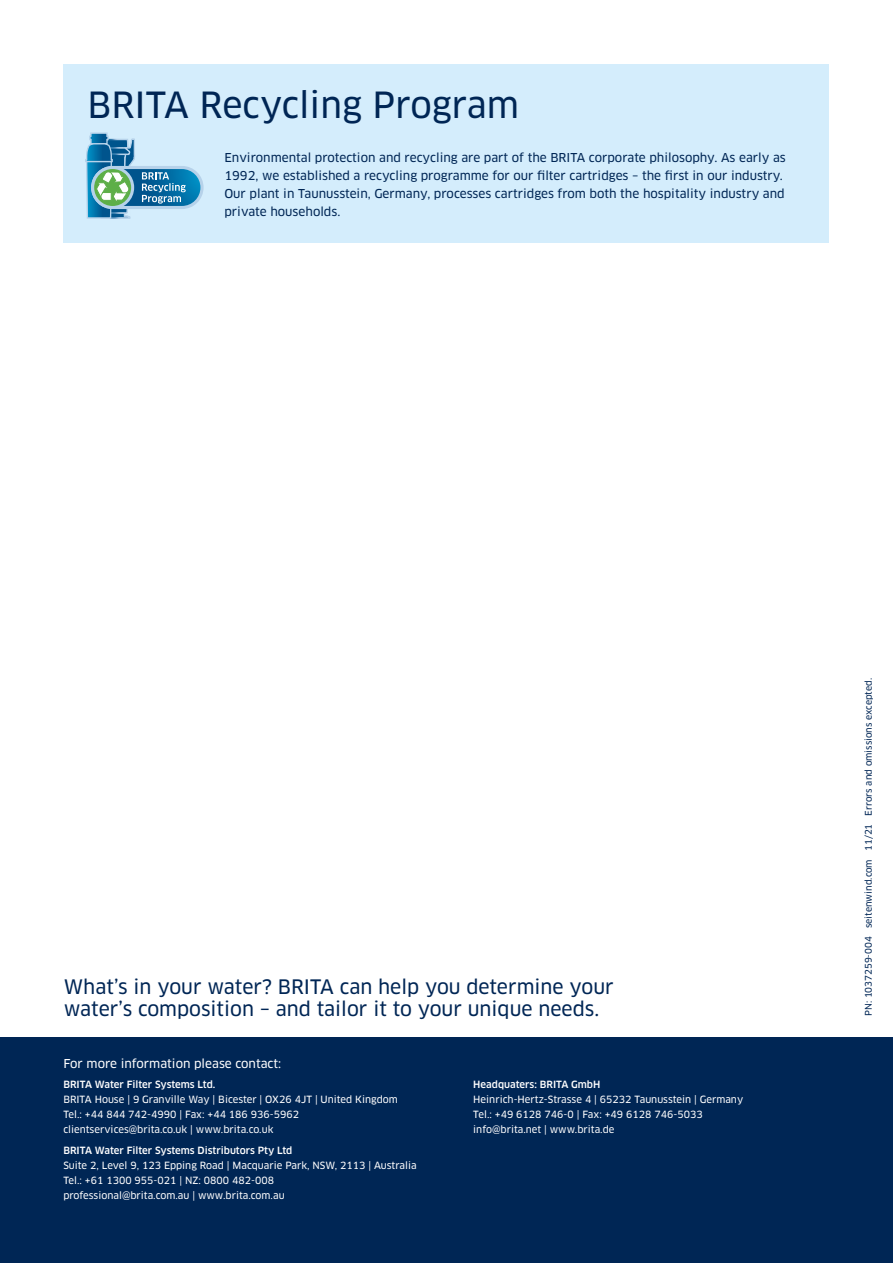
<style>
.page{position:relative;width:893px;height:1263px;background:#fff}
.page>*{position:absolute;margin:0;border:0;box-sizing:border-box;transform-origin:0 0}
.t1{font:35.25px "Clan Pro News";color:#002655}
.t2{font:19.5px/22.5px "Clan Pro News";color:#002655}
.t3{font:12px/18px "Clan Pro News";color:#002655}
.t4{font:12px "Clan Pro News";color:#fff}
.t5{font:9.75px/15px "Clan Pro News";color:#fff}
.t6{font:500 9.75px "Clan Pro";color:#fff}
.t7{font:9px "Clan Pro News";color:#002655}
</style>
<div class="page">
<div style="left:64px;top:64px;width:765px;height:178px;background:#d4edfc"></div>
<svg style="left:93px;top:167px;width:109px;height:40px"></svg>
<div style="left:91px;top:166px;width:113px;height:43px;border:3px solid #b6d2ea;border-radius:20px"></div>
<svg style="left:142px;top:172px;width:44px;height:32px"></svg>
<svg style="left:85px;top:132px;width:50px;height:87px;background:#65a5b2"></svg>
<div style="left:0;top:1037px;width:893px;height:226px;background:#002655"></div>
<h1 class="t1" style="left:87px;top:84px;width:433px">BRITA Recycling Program</h1>
<p class="t3" style="left:224px;top:148px;width:563px">Environmental protection and recycling are part of the BRITA corporate philosophy. As early as 1992, we established a recycling programme for our filter cartridges – the first in our industry.<br>Our plant in Taunusstein, Germany, processes cartridges from both the hospitality industry and private households.</p>
<h2 class="t2" style="left:64px;top:975px;width:551px">What’s in your water? BRITA can help you determine your water’s composition – and tailor it to your unique needs.</h2>
<p class="t4" style="left:63px;top:1056px;width:219px">For more information please contact:</p>
<p class="t6" style="left:63px;top:1079px;width:153px">BRITA Water Filter Systems Ltd.</p>
<p class="t5" style="left:63px;top:1092px;width:336px">BRITA House | 9 Granville Way | Bicester | OX26 4JT | United Kingdom<br>Tel.: +44 844 742-4990 | Fax: +44 186 936-5962 clientservices@brita.co.uk | www.brita.co.uk</p>
<p class="t6" style="left:63px;top:1144px;width:230px">BRITA Water Filter Systems Distributors Pty Ltd</p>
<p class="t5" style="left:63px;top:1158px;width:355px">Suite 2, Level 9, 123 Epping Road | Macquarie Park, NSW, 2113 | Australia<br>Tel.: +61 1300 955-021 | NZ: 0800 482-008<br>professional@brita.com.au | www.brita.com.au</p>
<p class="t6" style="left:473px;top:1079px;width:129px">Headquaters: BRITA GmbH</p>
<p class="t5" style="left:473px;top:1092px;width:271px">Heinrich-Hertz-Strasse 4 | 65232 Taunusstein | Germany<br>Tel.: +49 6128 746-0 | Fax: +49 6128 746-5033 info@brita.net | www.brita.de</p>
<p class="t7" style="left:863px;top:1016px;width:340px;rotate:-90deg">PN: 1037259-004 seitenwind.com 11/21 Errors and omissions excepted.</p>
</div>
